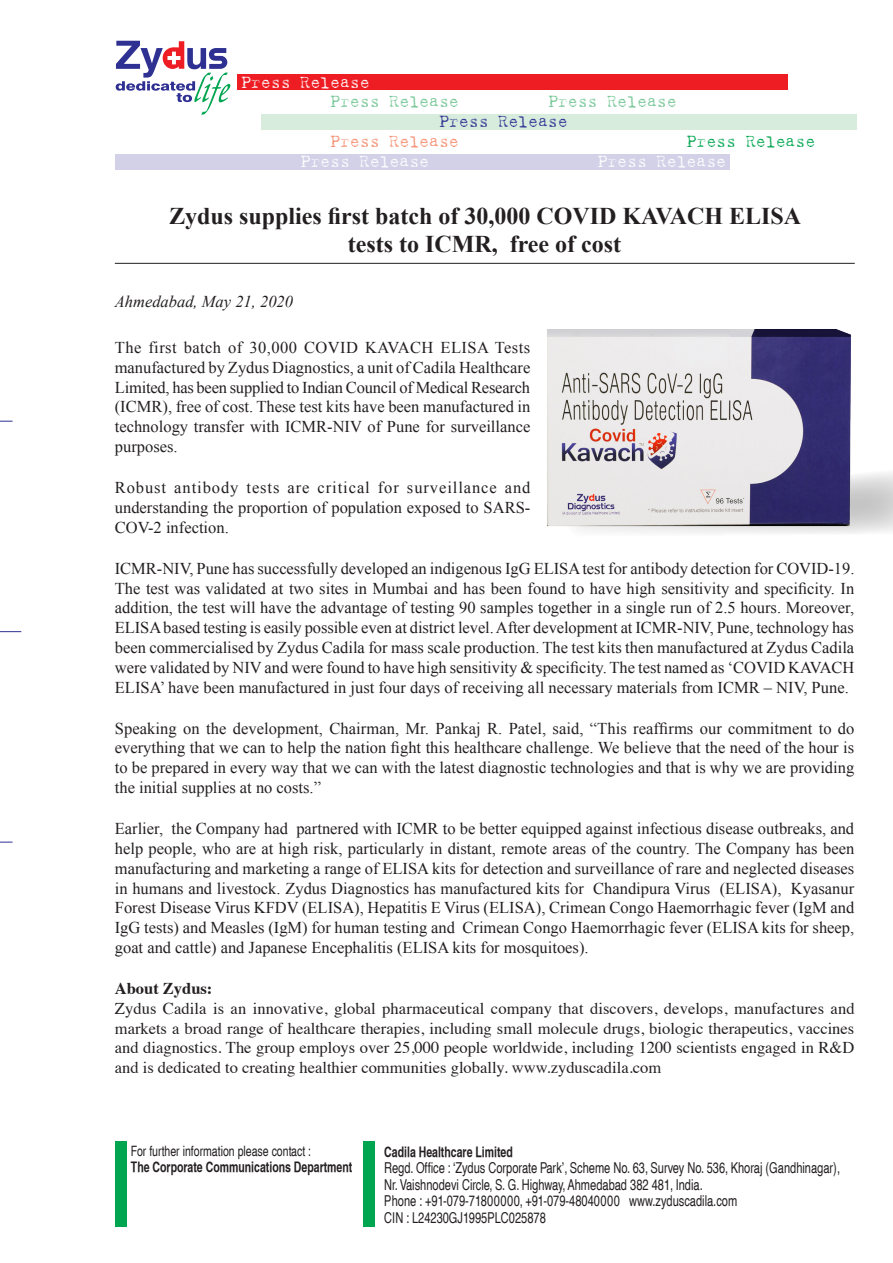
<style>
.page{position:relative;width:893px;height:1263px;background:#fff}
.page>*{position:absolute;margin:0;border:0;box-sizing:border-box;transform-origin:0 0}
.x_msonormal{font:700 24px/28.8px "Times New Roman";color:#231f20;text-align:center}
.t1{font:16.5px/19.8px "Times New Roman";color:#231f20;text-align:justify}
.t2{font:16.5px/19.8px "Times";color:#231f20;text-align:justify}
.t3{font:16.5px "Typewriter Rough";color:#fff}
.t4{font:16.5px "Typewriter Rough";color:#72c594}
.Heading_2{font:italic 16.5px "Times New Roman";color:#231f20}
.t5{font:16.5px "Typewriter Rough";color:#2e3092}
.t6{font:16.5px "Typewriter Rough";color:#f68d6f}
.t7{font:16.5px "Typewriter Rough";color:#00a54f}
.t8{font:700 16.5px "Times";color:#231f20}
.t9{font:condensed 15px/16.5px "Helvetica";color:#231f20;scale:.9 1}
.t10{font:700 14.25px "Helvetica Narrow";color:#231f20;scale:.9 1}
.t11{font:condensed 14.25px "Helvetica";color:#231f20;scale:.9 1}
</style>
<div class="page">
<svg style="left:0;top:631px;width:21px;height:1px"></svg>
<svg style="left:0;top:421px;width:13px;height:1px"></svg>
<svg style="left:0;top:842px;width:13px;height:1px"></svg>
<hr style="left:115px;top:263px;width:740px;height:1px;background:#231f20">
<div style="left:237px;top:74px;width:551px;height:16px;background:#ee1d23"></div>
<div style="left:115px;top:154px;width:614px;height:16px;background:#d3d1e8"></div>
<div style="left:261px;top:114px;width:595px;height:16px;background:#d8ecdd"></div>
<svg style="left:116px;top:41px;width:114px;height:74px"></svg>
<div style="left:115px;top:1141px;width:12px;height:86px;background:#00a54f"></div>
<div style="left:363px;top:1141px;width:12px;height:86px;background:#00a54f"></div>
<svg style="left:609px;top:473px;width:284px;height:60px"></svg>
<img style="left:547px;top:329px;width:307px;height:202px">
<p class="t3" style="left:241px;top:74px;width:130px">Press Release</p>
<p class="t4" style="left:330px;top:94px;width:130px">Press Release</p>
<p class="t4" style="left:548px;top:94px;width:130px">Press Release</p>
<p class="t5" style="left:439px;top:114px;width:130px">Press Release</p>
<p class="t6" style="left:330px;top:134px;width:130px">Press Release</p>
<p class="t7" style="left:687px;top:134px;width:130px">Press Release</p>
<p class="t3" style="left:300px;top:154px;width:130px">Press Release</p>
<p class="t3" style="left:597px;top:154px;width:130px">Press Re²lease</p>
<p class="x_msonormal" style="left:169px;top:200px;width:633px">Zydus supplies first batch of 30,000 COVID KAVACH ELISA tests to ICMR, free of cost</p>
<p class="Heading_2" style="left:115px;top:290px;width:180px">Ahmedabad, May 21, 2020</p>
<p class="t1" style="left:115px;top:337px;width:417px">The first batch of 30,000 COVID KAVACH ELISA Tests manufactured by Zydus Diagnostics, a unit of Cadila Healthcare Limited, has been supplied to Indian Council of Medical Research (ICMR), free of cost. These test kits have been manufactured in technology transfer with ICMR-NIV of Pune for surveillance purposes.</p>
<p class="t1" style="left:115px;top:477px;width:417px">Robust antibody tests are critical for surveillance and understanding the proportion of population exposed to SARS-COV-2 infection.</p>
<p class="t1" style="left:115px;top:558px;width:741px">ICMR-NIV, Pune has successfully developed an indigenous IgG ELISA test for antibody detection for COVID-19.<br>The test was validated at two sites in Mumbai and has been found to have high sensitivity and specificity. In addition, the test will have the advantage of testing 90 samples together in a single run of 2.5 hours. Moreover, ELISA based testing is easily possible even at district level. After development at ICMR-NIV, Pune, technology has been commercialised by Zydus Cadila for mass scale production. The test kits then manufactured at Zydus Cadila were validated by NIV and were found to have high sensitivity &amp; specificity. The test named as ‘COVID KAVACH ELISA’ have been manufactured in just four days of receiving all necessary materials from ICMR – NIV, Pune.</p>
<p class="t1" style="left:115px;top:718px;width:741px">Speaking on the development, Chairman, Mr. Pankaj R. Patel, said, “This reaffirms our commitment to do everything that we can to help the nation fight this healthcare challenge. We believe that the need of the hour is to be prepared in every way that we can with the latest diagnostic technologies and that is why we are providing the initial supplies at no costs.”</p>
<p class="t1" style="left:115px;top:818px;width:741px">Earlier, the Company had partnered with ICMR to be better equipped against infectious disease outbreaks, and help people, who are at high risk, particularly in distant, remote areas of the country. The Company has been manufacturing and marketing a range of ELISA kits for detection and surveillance of rare and neglected diseases in humans and livestock. Zydus Diagnostics has manufactured kits for Chandipura Virus (ELISA), Kyasanur Forest Disease Virus KFDV (ELISA), Hepatitis E Virus (ELISA), Crimean Congo Haemorrhagic fever (IgM and IgG tests) and Measles (IgM) for human testing and Crimean Congo Haemorrhagic fever (ELISA kits for sheep, goat and cattle) and Japanese Encephalitis (ELISA kits for mosquitoes).</p>
<p class="t8" style="left:115px;top:973px;width:99px">About Zydus:</p>
<p class="t2" style="left:115px;top:997px;width:741px">Zydus Cadila is an innovative, global pharmaceutical company that discovers, develops, manufactures and markets a broad range of healthcare therapies, including small molecule drugs, biologic therapeutics, vaccines and diagnostics. The group employs over 25,000 people worldwide, including 1200 scientists engaged in R&amp;D and is dedicated to creating healthier communities globally. www.zyduscadila.com</p>
<p class="t11" style="left:131px;top:1142px;width:202px">For further information please contact :</p>
<p class="t10" style="left:131px;top:1157px;width:248px">The Corporate Communications Department</p>
<p class="t10" style="left:384px;top:1142px;width:144px">Cadila Healthcare Limited</p>
<p class="t9" style="left:384px;top:1160px;width:508px">Regd. Office : ‘Zydus Corporate Park’, Scheme No. 63, Survey No. 536, Khoraj (Gandhinagar), Nr. Vaishnodevi Circle, S. G. Highway, Ahmedabad 382 481, India.<br>Phone : +91-079-71800000, +91-079-48040000 www.zyduscadila.com<br>CIN : L24230GJ1995PLC025878</p>
</div>
